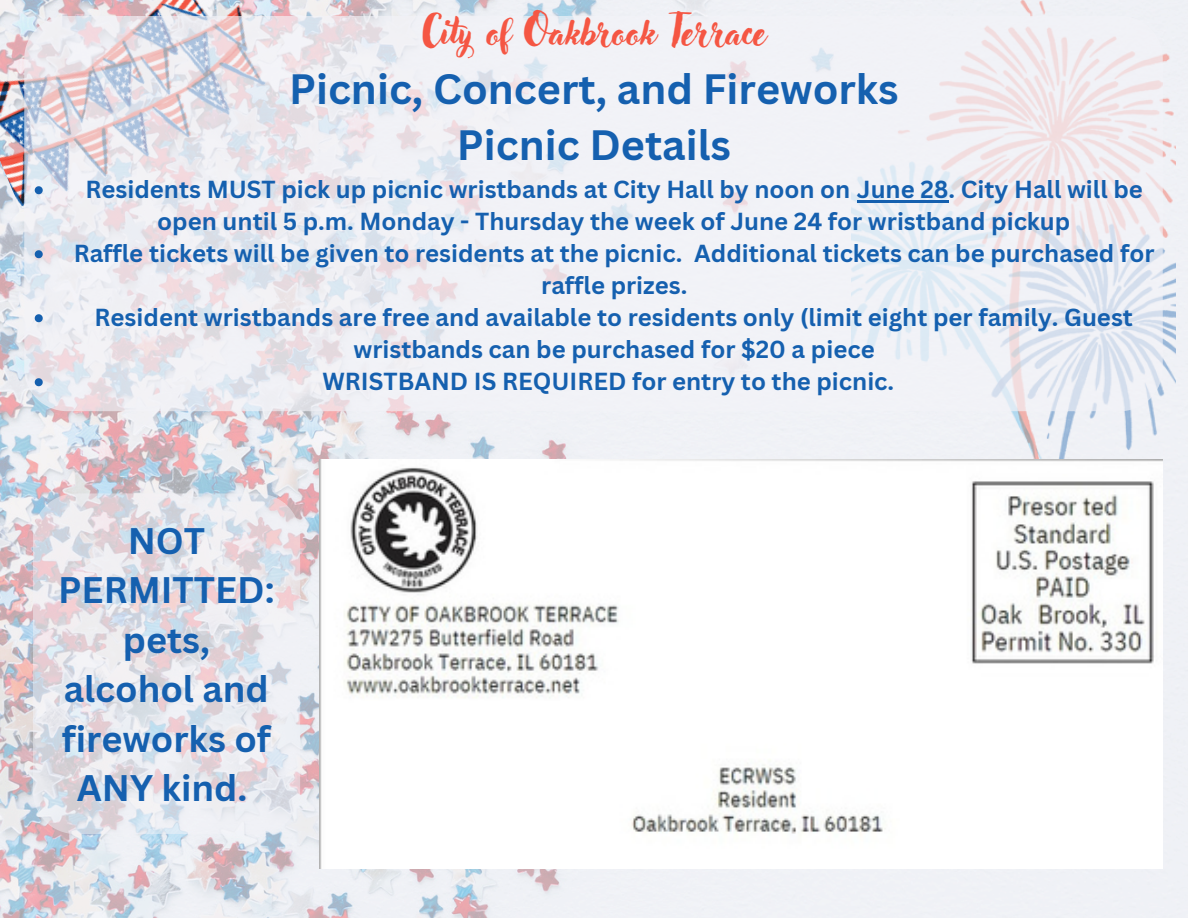
<style>
.page{position:relative;width:1188px;height:918px;background:#fff}
.page>*{position:absolute;margin:0;border:0;box-sizing:border-box;transform-origin:0 0}
.t1{font:700 41.4px/56.1px "Canva Sans";color:#1560af;text-align:center}
.t2{font:700 36px/49.5px "Canva Sans";color:#1560af;text-align:center}
.t3{font:36px "Adlery Pro";color:#f55643}
.t4{font:700 24px/32.1px "Canva Sans";color:#1560af;text-align:center}
</style>
<div class="page">
<img style="left:0;top:0;width:1188px;height:918px">
<img style="left:851px;top:0;width:324px;height:499px">
<img style="left:319px;top:459px;width:844px;height:409px">
<svg style="left:33px;top:493px;width:267px;height:341px"></svg>
<img style="left:0;top:0;width:283px;height:213px">
<svg style="left:24px;top:16px;width:1138px;height:395px;fill:#f1f1f6"></svg>
<svg style="left:35px;top:186px;width:8px;height:8px"></svg>
<hr style="left:857px;top:200px;width:92px;height:2px;background:#1560af">
<svg style="left:35px;top:250px;width:8px;height:8px"></svg>
<svg style="left:35px;top:314px;width:8px;height:8px"></svg>
<svg style="left:35px;top:378px;width:8px;height:8px"></svg>
<h1 class="t3" style="left:422px;top:16px;width:346px">City of Oakbrook Terrace</h1>
<h1 class="t1" style="left:289px;top:60px;width:611px">Picnic, Concert, and Fireworks<br>Picnic Details</h1>
<p class="t4" style="left:86px;top:173px;width:1059px">Residents MUST pick up picnic wristbands at City Hall by noon on June 28. City Hall will be open until 5 p.m. Monday - Thursday the week of June 24 for wristband pickup</p>
<p class="t4" style="left:74px;top:237px;width:1082px">Raffle tickets will be given to residents at the picnic. Additional tickets can be purchased for raffle prizes.</p>
<p class="t4" style="left:95px;top:301px;width:1040px">Resident wristbands are free and available to residents only (limit eight per family. Guest wristbands can be purchased for $20 a piece</p>
<p class="t4" style="left:323px;top:365px;width:573px">WRISTBAND IS REQUIRED for entry to the picnic.</p>
<p class="t2" style="left:58px;top:515px;width:218px">NOT<br>PERMITTED: pets, alcohol and fireworks of<br>ANY kind.</p>
</div>
